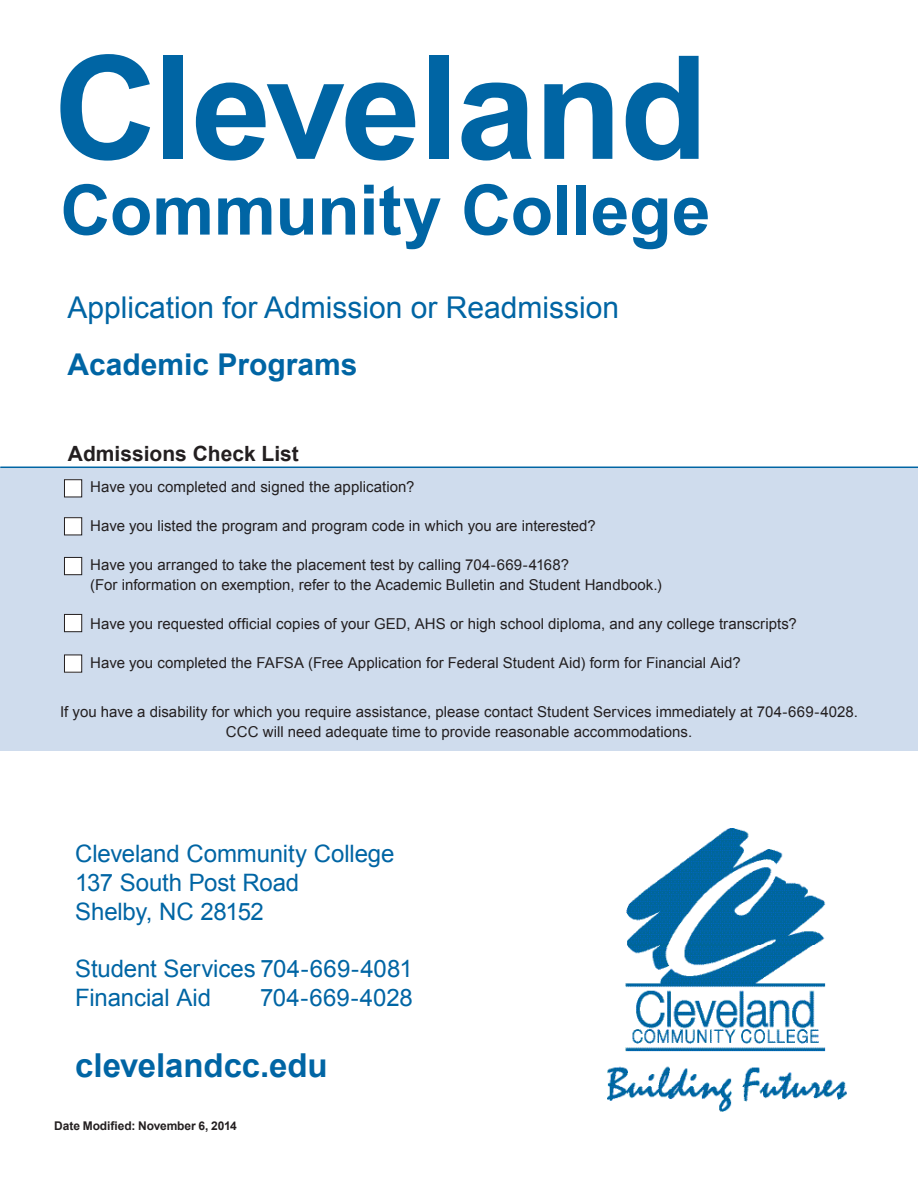
<style>
.page{position:relative;width:918px;height:1188px;background:#fff}
.page>*{position:absolute;margin:0;border:0;box-sizing:border-box;transform-origin:0 0}
.t1{font:700 143.85px "Arial";letter-spacing:-.015em;color:#0065a4}
.t2{font:700 69.75px "Arial";letter-spacing:-.005em;color:#0065a4}
.t3{font:700 33px "Arial";letter-spacing:-.005em;color:#0065a4}
.t4{font:30px "Arial";color:#0065a4}
.t5{font:700 30px "Arial";color:#0065a4}
.t6{font:24px "Arial";letter-spacing:-.005em;color:#0065a4}
.t7{font:700 21px "Arial";color:#231f20}
.Paragraph_Style_1{font:15px "Arial";letter-spacing:.005em;color:#231f20}
.t8{font:700 12px "Arial";letter-spacing:-.005em;color:#231f20}
</style>
<div class="page">
<div style="left:0;top:467px;width:918px;height:284px;background:#cfdced"></div>
<div style="left:64px;top:480px;width:18px;height:17px;background:#fff"></div>
<div style="left:64px;top:479px;width:18px;height:18px;border:1px solid #231f20"></div>
<hr style="left:0;top:467px;width:918px;height:1px;background:#0065a4">
<img style="left:608px;top:829px;width:238px;height:283px">
<div style="left:64px;top:518px;width:18px;height:17px;background:#fff"></div>
<div style="left:64px;top:517px;width:18px;height:18px;border:1px solid #231f20"></div>
<div style="left:64px;top:557px;width:18px;height:18px;background:#fff"></div>
<div style="left:64px;top:557px;width:18px;height:18px;border:1px solid #231f20"></div>
<div style="left:64px;top:614px;width:18px;height:18px;background:#fff"></div>
<div style="left:64px;top:614px;width:18px;height:18px;border:1px solid #231f20"></div>
<div style="left:64px;top:655px;width:18px;height:17px;background:#fff"></div>
<div style="left:64px;top:655px;width:18px;height:18px;border:1px solid #231f20"></div>
<p class="t1" style="left:54px;top:12px;width:656px">Cleveland</p>
<p class="t2" style="left:60px;top:164px;width:652px">Community College</p>
<p class="t4" style="left:67px;top:288px;width:553px">Application for Admission or Readmission</p>
<p class="t5" style="left:67px;top:345px;width:292px">Academic Programs</p>
<p class="t7" style="left:68px;top:440px;width:233px">Admissions Check List</p>
<p class="Paragraph_Style_1" style="left:90px;top:477px;width:326px">Have you completed and signed the application?</p>
<p class="Paragraph_Style_1" style="left:90px;top:516px;width:507px">Have you listed the program and program code in which you are interested?</p>
<p class="Paragraph_Style_1" style="left:90px;top:555px;width:480px">Have you arranged to take the placement test by calling 704-669-4168?</p>
<p class="Paragraph_Style_1" style="left:90px;top:575px;width:573px">(For information on exemption, refer to the Academic Bulletin and Student Handbook.)</p>
<p class="Paragraph_Style_1" style="left:90px;top:614px;width:708px">Have you requested official copies of your GED, AHS or high school diploma, and any college transcripts?</p>
<p class="Paragraph_Style_1" style="left:90px;top:653px;width:652px">Have you completed the FAFSA (Free Application for Federal Student Aid) form for Financial Aid?</p>
<p class="Paragraph_Style_1" style="left:60px;top:702px;width:800px">If you have a disability for which you require assistance, please contact Student Services immediately at 704-669-4028.</p>
<p class="Paragraph_Style_1" style="left:226px;top:722px;width:468px">CCC will need adequate time to provide reasonable accommodations.</p>
<p class="t6" style="left:75px;top:838px;width:321px">Cleveland Community College</p>
<p class="t6" style="left:75px;top:867px;width:225px">137 South Post Road</p>
<p class="t6" style="left:75px;top:896px;width:190px">Shelby, NC 28152</p>
<p class="t6" style="left:75px;top:953px;width:339px">Student Services 704-669-4081</p>
<p class="t6" style="left:75px;top:982px;width:137px">Financial Aid</p>
<p class="t6" style="left:260px;top:982px;width:154px">704-669-4028</p>
<p class="t3" style="left:75px;top:1043px;width:254px">clevelandcc.edu</p>
<p class="t8" style="left:54px;top:1118px;width:184px">Date Modified: November 6, 2014</p>
</div>
